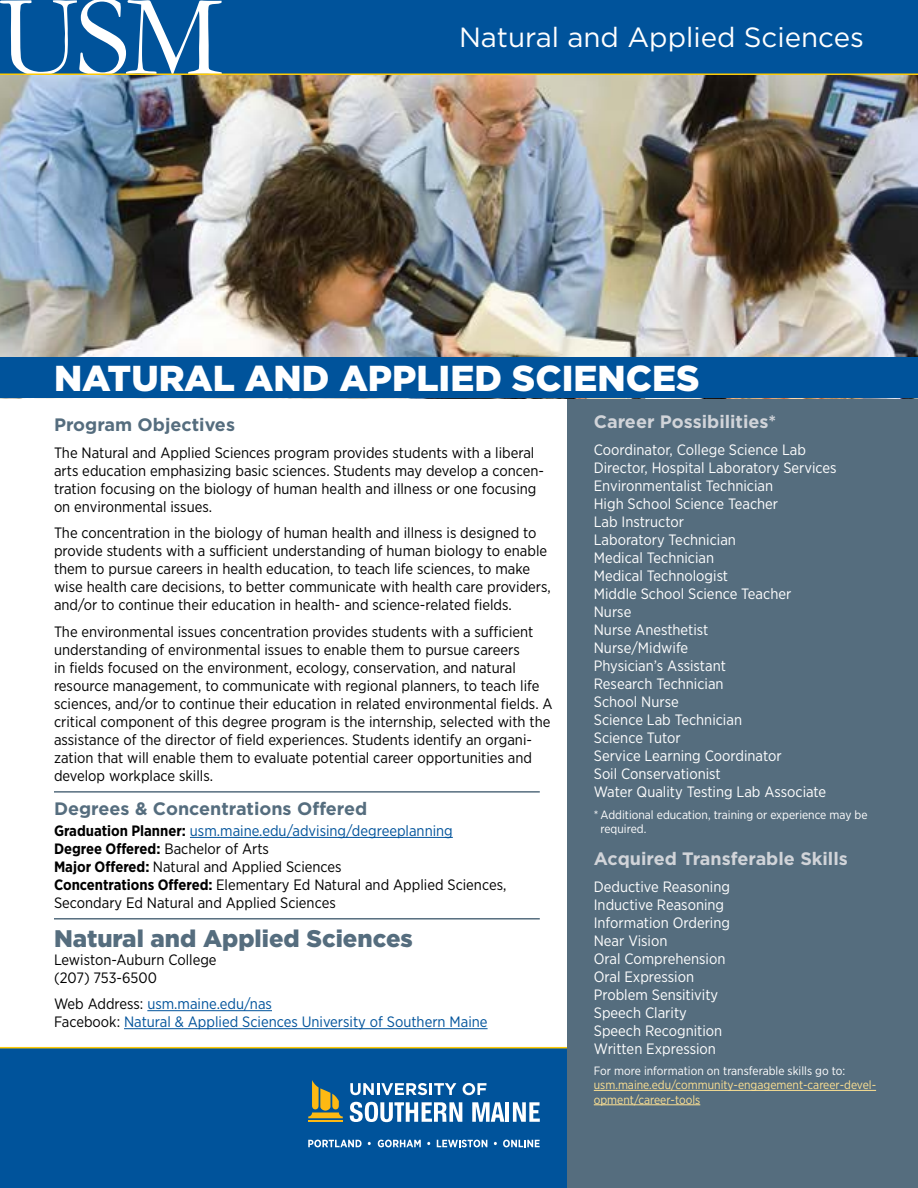
<style>
.page{position:relative;width:918px;height:1188px;background:#fff}
.page>*{position:absolute;margin:0;border:0;box-sizing:border-box;transform-origin:0 0}
.t1{font:900 36px "Gotham";color:#fff}
.t2{font:27.75px "Gotham";color:#fff}
.t3{font:900 24px "Gotham";color:#556d7e}
.t4{font:700 18px "Gotham";color:#556d7e}
.t5{font:700 18px "Gotham";color:#d1d4d9}
.t6{font:15px/18px "Gotham Narrow";color:#000}
.t7{font:15px/18px "Gotham Narrow";color:#fff}
.t8{font:15px/18px "Gotham Narrow";color:#00539b}
.t9{font:12px/14.4px "Gotham Narrow";color:#fff}
.t10{font:12px/14.4px "Gotham Narrow";color:#ffe293}
.s1{font-weight:700}
.s2{color:#00539b}
.s3{color:#000}
</style>
<div class="page">
<div style="left:0;top:1048px;width:918px;height:140px;background:#00539b"></div>
<hr style="left:0;top:1047px;width:918px;height:1px;background:#ffcb05">
<div style="left:567px;top:0;width:351px;height:1188px;background:#556d7e"></div>
<img style="left:0;top:75px;width:918px;height:283px">
<div style="left:0;top:0;width:918px;height:74px;background:#00539b"></div>
<svg style="left:0;top:0;width:222px;height:74px"></svg>
<hr style="left:0;top:74px;width:918px;height:1px;background:#ffcb05">
<div style="left:0;top:358px;width:918px;height:40px;background:#00539b"></div>
<svg style="left:308px;top:1140px;width:54px;height:7px"></svg>
<svg style="left:378px;top:1140px;width:43px;height:7px"></svg>
<svg style="left:437px;top:1140px;width:50px;height:7px"></svg>
<svg style="left:503px;top:1140px;width:37px;height:7px"></svg>
<hr style="left:308px;top:1120px;width:35px;height:2px;background:#fdb913">
<svg style="left:308px;top:1080px;width:35px;height:38px"></svg>
<svg style="left:350px;top:1102px;width:112px;height:20px"></svg>
<svg style="left:472px;top:1102px;width:32px;height:20px"></svg>
<hr style="left:505px;top:1102px;width:4px;height:20px;background:#fff">
<svg style="left:513px;top:1102px;width:27px;height:20px"></svg>
<svg style="left:350px;top:1083px;width:106px;height:12px"></svg>
<svg style="left:463px;top:1083px;width:23px;height:12px"></svg>
<hr style="left:594px;top:1090px;width:282px;height:1px;background:#ffe293">
<hr style="left:594px;top:1104px;width:106px;height:1px;background:#ffe293">
<hr style="left:190px;top:837px;width:263px;height:1px;background:#00539b">
<hr style="left:54px;top:791px;width:486px;height:2px;background:#556d7e">
<hr style="left:54px;top:918px;width:486px;height:2px;background:#556d7e">
<hr style="left:147px;top:1010px;width:125px;height:1px;background:#00539b">
<hr style="left:124px;top:1028px;width:364px;height:1px;background:#00539b">
<h2 class="t2" style="left:459px;top:20px;width:406px">Natural and Applied Sciences</h2>
<h1 class="t1" style="left:54px;top:353px;width:647px">NATURAL AND APPLIED SCIENCES</h1>
<p class="t4" style="left:54px;top:413px;width:183px">Program Objectives</p>
<p class="t6" style="left:54px;top:443px;width:492px">The Natural and Applied Sciences program provides students with a liberal arts education emphasizing basic sciences. Students may develop a concen&shy;tration focusing on the biology of human health and illness or one focusing on environmental issues.</p>
<p class="t6" style="left:54px;top:524px;width:498px">The concentration in the biology of human health and illness is designed to provide students with a sufficient understanding of human biology to enable them to pursue careers in health education, to teach life sciences, to make wise health care decisions, to better communicate with health care providers, and/or to continue their education in health- and science-related fields.</p>
<p class="t6" style="left:54px;top:622px;width:500px">The environmental issues concentration provides students with a sufficient understanding of environmental issues to enable them to pursue careers<br>in fields focused on the environment, ecology, conservation, and natural resource management, to communicate with regional planners, to teach life sciences, and/or to continue their education in related environmental fields. A critical component of this degree program is the internship, selected with the assistance of the director of field experiences. Students identify an organi&shy;zation that will enable them to evaluate potential career opportunities and develop workplace skills.</p>
<p class="t4" style="left:54px;top:797px;width:315px">Degrees &amp; Concentrations Offered</p>
<p class="t6" style="left:54px;top:821px;width:454px"><span class="s1">Graduation Planner:</span> <span class="s2">usm.maine.edu/advising/degreeplanning<br></span><span class="s1">Degree Offered:</span> Bachelor of Arts<br><span class="s1">Major Offered:</span> Natural and Applied Sciences<br><span class="s1">Concentrations Offered:</span> Elementary Ed Natural and Applied Sciences, Secondary Ed Natural and Applied Sciences</p>
<h3 class="t3" style="left:54px;top:921px;width:360px">Natural and Applied Sciences</h3>
<p class="t6" style="left:54px;top:950px;width:164px">Lewiston-Auburn College (207) 753-6500</p>
<p class="t8" style="left:54px;top:995px;width:435px"><span class="s3">Web Address:</span> usm.maine.edu/nas<br><span class="s3">Facebook:</span> Natural &amp; Applied Sciences University of Southern Maine</p>
<p class="t5" style="left:594px;top:410px;width:184px">Career Possibilities*</p>
<p class="t7" style="left:594px;top:441px;width:244px">Coordinator, College Science Lab<br>Director, Hospital Laboratory Services<br>Environmentalist Technician<br>High School Science Teacher<br>Lab Instructor<br>Laboratory Technician<br>Medical Technician<br>Medical Technologist<br>Middle School Science Teacher<br>Nurse<br>Nurse Anesthetist<br>Nurse/Midwife<br>Physician’s Assistant<br>Research Technician<br>School Nurse<br>Science Lab Technician<br>Science Tutor<br>Service Learning Coordinator<br>Soil Conservationist<br>Water Quality Testing Lab Associate</p>
<p class="t9" style="left:601px;top:807px;width:269px;text-indent:-7px">* Additional education, training or experience may be required.</p>
<p class="t5" style="left:594px;top:846px;width:256px">Acquired Transferable Skills</p>
<p class="t7" style="left:594px;top:877px;width:138px">Deductive Reasoning<br>Inductive Reasoning<br>Information Ordering<br>Near Vision<br>Oral Comprehension<br>Oral Expression<br>Problem Sensitivity<br>Speech Clarity<br>Speech Recognition<br>Written Expression</p>
<p class="t9" style="left:594px;top:1063px;width:253px">For more information on transferable skills go to:</p>
<p class="t10" style="left:594px;top:1078px;width:284px">usm.maine.edu/community-engagement-career-devel&shy;opment/career-tools</p>
</div>
